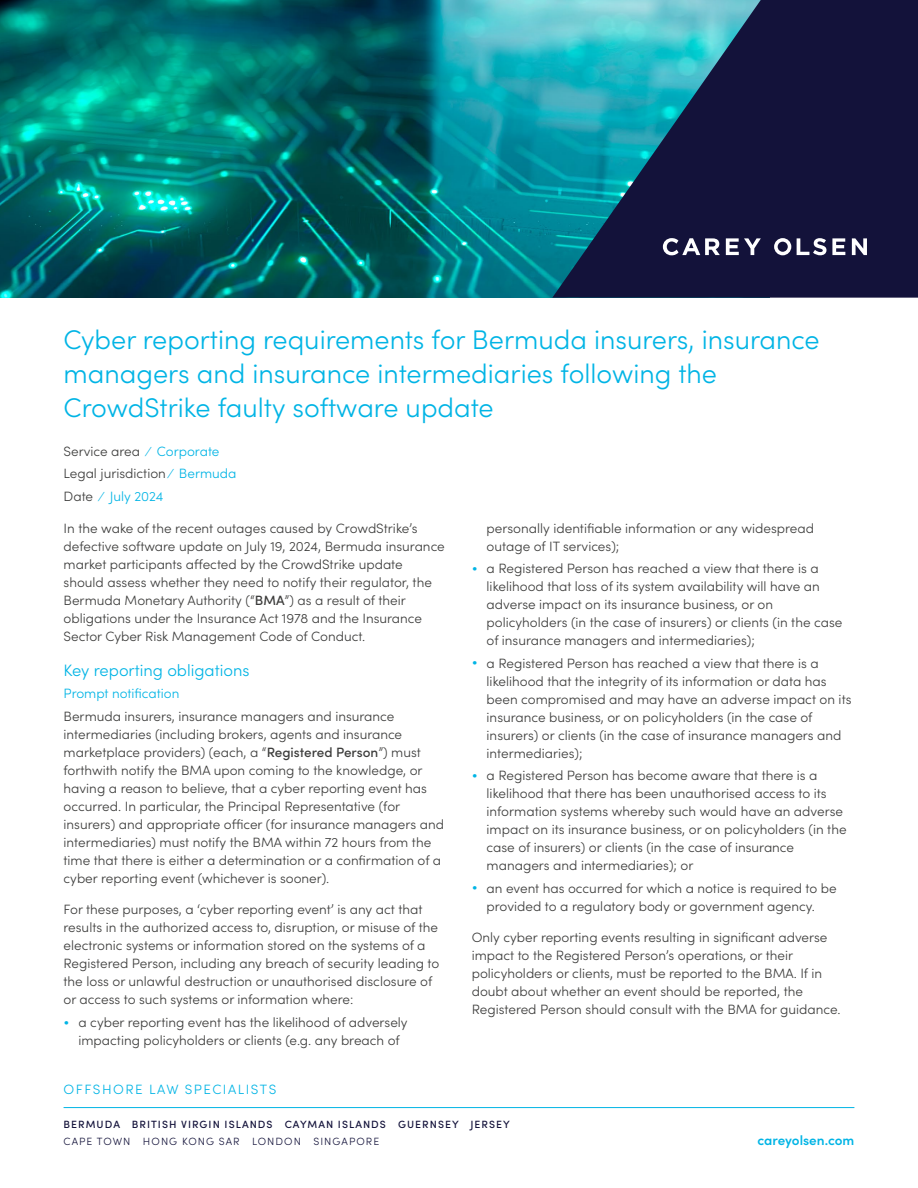
<style>
.page{position:relative;width:918px;height:1188px;background:#fff}
.page>*{position:absolute;margin:0;border:0;box-sizing:border-box;transform-origin:0 0}
.t1{font:300 27px/34.2px "Sofia Pro";color:#00b4e5}
.t2{font:300 16.5px "Sofia Pro";color:#00b4e5}
.t3{font:300 13.5px/18px "Sofia Pro";color:#3c3c3b}
.t4{font:300 13.5px "Sofia Pro";letter-spacing:.1em;color:#00b4e5}
.t5{font:300 13.5px "Sofia Pro";color:#00b4e5}
.t6{font:600 13.5px "Sofia Pro";color:#00b4e5}
.t7{font:500 10.5px "Sofia Pro";letter-spacing:.1em;color:#13123a}
.t8{font:300 10.5px "Sofia Pro";letter-spacing:.1em;color:#13123a}
.s1{color:#00b4e5}
.s2{font-weight:500}
</style>
<div class="page">
<hr style="left:64px;top:1107px;width:790px;height:1px;background:#00b4e5">
<img style="left:0;top:0;width:552px;height:298px">
<svg style="left:552px;top:0;width:366px;height:298px;background:#1a4161"></svg>
<svg style="left:726px;top:238px;width:35px;height:17px"></svg>
<svg style="left:797px;top:238px;width:48px;height:17px"></svg>
<svg style="left:852px;top:238px;width:15px;height:17px"></svg>
<svg style="left:774px;top:238px;width:17px;height:17px"></svg>
<svg style="left:663px;top:238px;width:57px;height:17px"></svg>
<h1 class="t1" style="left:64px;top:321px;width:758px">Cyber reporting requirements for Bermuda insurers, insurance managers and insurance intermediaries following the<br>CrowdStrike faulty software update</h1>
<p class="t3" style="left:64px;top:439px;width:174px;line-height:22.5px">Service area <span class="s1">⁄ Corporate<br></span>Legal jurisdiction <span class="s1">⁄ Bermuda<br></span>Date <span class="s1">⁄ July 2024</span></p>
<p class="t3" style="left:64px;top:518px;width:383px">In the wake of the recent outages caused by CrowdStrike’s defective software update on July 19, 2024, Bermuda insurance market participants affected by the CrowdStrike update should assess whether they need to notify their regulator, the Bermuda Monetary Authority (“<span class="s2">BMA</span>”) as a result of their obligations under the Insurance Act 1978 and the Insurance Sector Cyber Risk Management Code of Conduct.</p>
<p class="t2" style="left:64px;top:658px;width:188px">Key reporting obligations</p>
<p class="t5" style="left:64px;top:684px;width:117px">Prompt notification</p>
<p class="t3" style="left:64px;top:706px;width:382px">Bermuda insurers, insurance managers and insurance intermediaries (including brokers, agents and insurance marketplace providers) (each, a “<span class="s2">Registered Person</span>”) must forthwith notify the BMA upon coming to the knowledge, or having a reason to believe, that a cyber reporting event has occurred. In particular, the Principal Representative (for insurers) and appropriate officer (for insurance managers and intermediaries) must notify the BMA within 72 hours from the time that there is either a determination or a confirmation of a cyber reporting event (whichever is sooner).</p>
<p class="t3" style="left:64px;top:900px;width:377px">For these purposes, a ‘cyber reporting event’ is any act that results in the authorized access to, disruption, or misuse of the electronic systems or information stored on the systems of a Registered Person, including any breach of security leading to the loss or unlawful destruction or unauthorised disclosure of or access to such systems or information where:</p>
<p class="t3" style="left:64px;top:1012px;width:346px;text-align:center"><span class="s1">•</span> a cyber reporting event has the likelihood of adversely impacting policyholders or clients (e.g. any breach of</p>
<p class="t3" style="left:487px;top:518px;width:329px">personally identifiable information or any widespread outage of IT services);</p>
<p class="t3" style="left:487px;top:559px;width:357px;text-indent:-15px"><span class="s1">•</span> a Registered Person has reached a view that there is a likelihood that loss of its system availability will have an adverse impact on its insurance business, or on policyholders (in the case of insurers) or clients (in the case of insurance managers and intermediaries);</p>
<p class="t3" style="left:487px;top:653px;width:366px;text-indent:-15px"><span class="s1">•</span> a Registered Person has reached a view that there is a likelihood that the integrity of its information or data has been compromised and may have an adverse impact on its insurance business, or on policyholders (in the case of insurers) or clients (in the case of insurance managers and intermediaries);</p>
<p class="t3" style="left:487px;top:766px;width:362px;text-indent:-15px"><span class="s1">•</span> a Registered Person has become aware that there is a likelihood that there has been unauthorised access to its information systems whereby such would have an adverse impact on its insurance business, or on policyholders (in the case of insurers) or clients (in the case of insurance managers and intermediaries); or</p>
<p class="t3" style="left:472px;top:878px;width:367px;text-align:center"><span class="s1">•</span> an event has occurred for which a notice is required to be provided to a regulatory body or government agency.</p>
<p class="t3" style="left:472px;top:928px;width:370px">Only cyber reporting events resulting in significant adverse impact to the Registered Person’s operations, or their policyholders or clients, must be reported to the BMA. If in doubt about whether an event should be reported, the Registered Person should consult with the BMA for guidance.</p>
<p class="t4" style="left:64px;top:1080px;width:214px">OFFSHORE LAW SPECIALISTS</p>
<p class="t7" style="left:64px;top:1116px;width:448px">BERMUDA BRITISH VIRGIN ISLANDS CAYMAN ISLANDS GUERNSEY JERSEY</p>
<p class="t8" style="left:64px;top:1134px;width:317px">CAPE TOWN HONG KONG SAR LONDON SINGAPORE</p>
<p class="t6" style="left:757px;top:1131px;width:98px">careyolsen.com</p>
</div>
